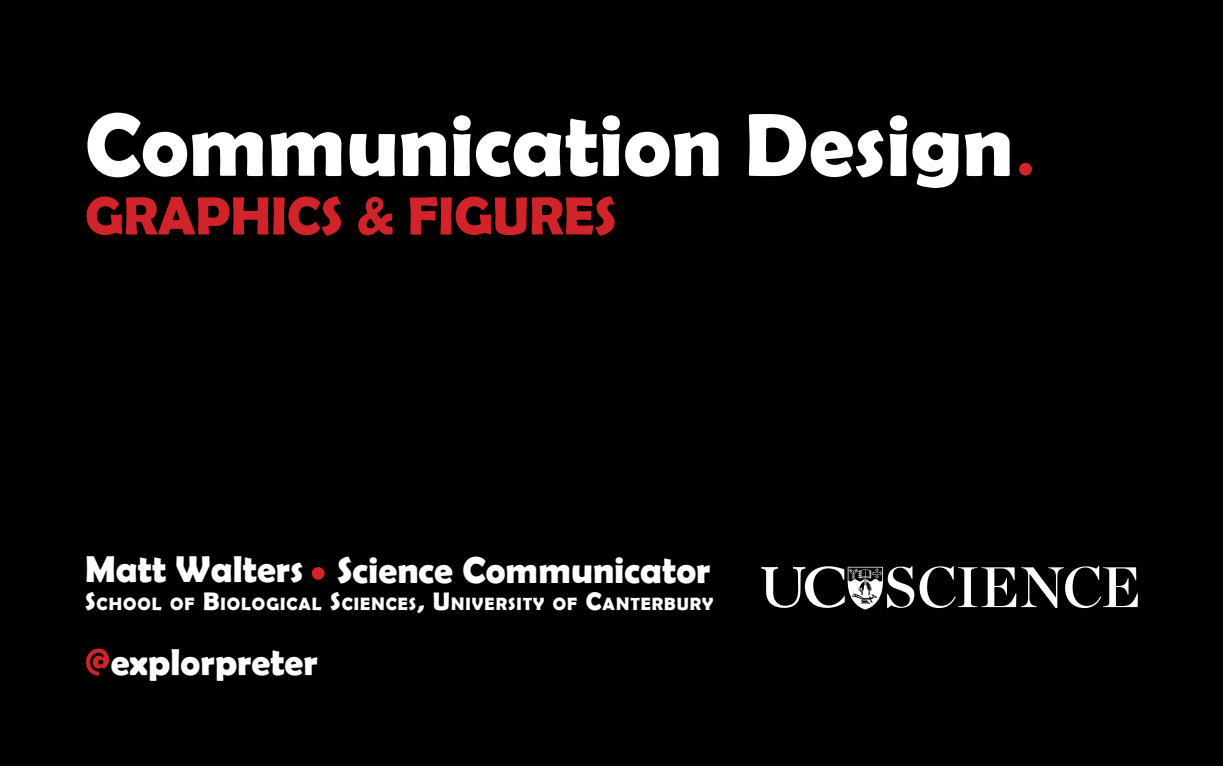
<style>
.page{position:relative;width:1223px;height:766px;background:#fff}
.page>*{position:absolute;margin:0;border:0;box-sizing:border-box;transform-origin:0 0}
.t1{font:700 90px "Berlin Sans FB Demi";color:#fff}
.t2{font:700 54px "Berlin Sans FB Demi";color:#d1232a}
.t3{font:700 37.5px "Berlin Sans FB Demi";color:#fff}
.t4{font:700 17.85px "Berlin Sans FB Demi";letter-spacing:.055em;color:#fff}
.s1{font-size:25.5px}
.s2{color:#d1232a}
</style>
<div class="page">
<div style="left:0;top:0;width:1222px;height:765px;background:#000"></div>
<div style="left:1019px;top:163px;width:12px;height:12px;background:#d1232a;border-radius:50%"></div>
<svg style="left:761px;top:566px;width:376px;height:43px"></svg>
<div style="left:312px;top:567px;width:12px;height:12px;background:#d1232a;border-radius:50%"></div>
<p class="t1" style="left:85px;top:93px;width:929px">Communication Design</p>
<p class="t2" style="left:85px;top:184px;width:533px">GRAPHICS &amp; FIGURES</p>
<p class="t3" style="left:85px;top:546px;width:220px">Matt Walters</p>
<p class="t3" style="left:337px;top:548px;width:375px">Science Communicator</p>
<p class="t4" style="left:85px;top:593px;width:630px"><span class="s1">S</span>CHOOL OF <span class="s1">B</span>IOLOGICAL <span class="s1">S</span>CIENCES<span class="s1">, U</span>NIVERSITY OF <span class="s1">C</span>ANTERBURY</p>
<p class="t3" style="left:85px;top:640px;width:234px"><span class="s2">@</span>explorpreter</p>
</div>
